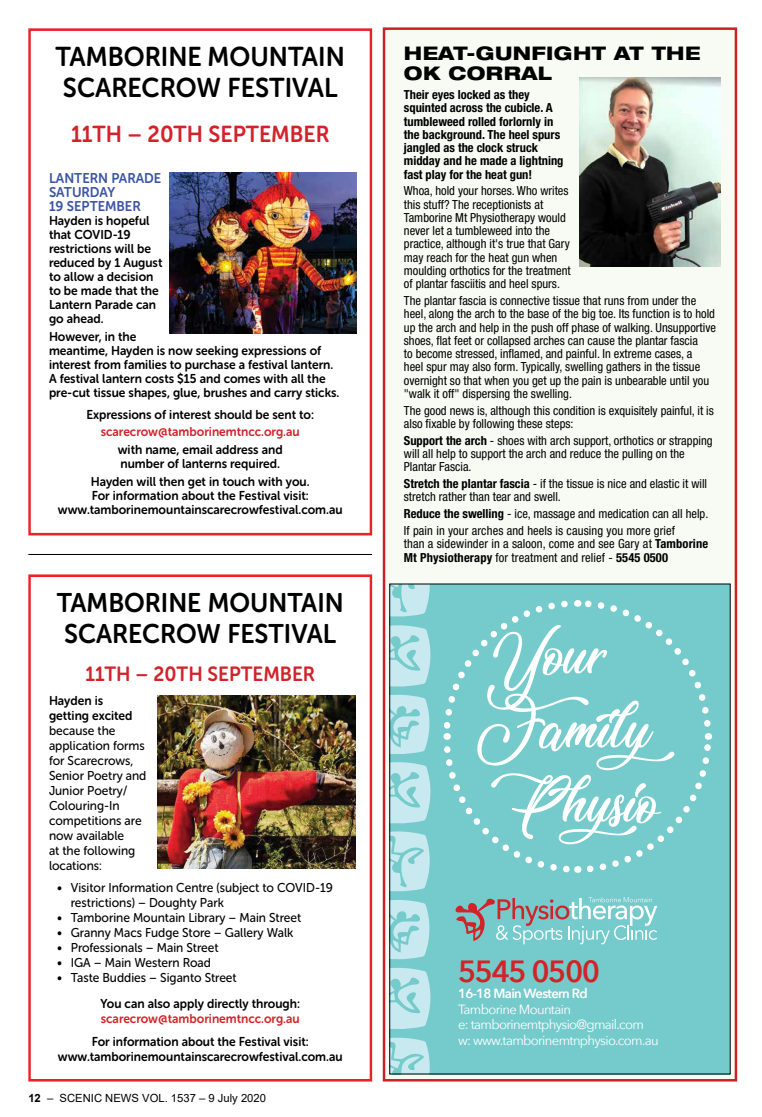
<style>
.page{position:relative;width:762px;height:1117px;background:#fff}
.page>*{position:absolute;margin:0;border:0;box-sizing:border-box;transform-origin:0 0}
.t1{font:61.62px/74px "Lovely Home";color:#fff}
.t2{font:600 30.5px "Avenir Next";letter-spacing:-.05em;color:#d12429}
.t3{font:27.12px/30.6px "Museo Sans Rounded 700";color:#000;scale:.95 1}
.t4{font:26.88px/30.6px "Museo Sans Rounded 700";color:#000;scale:.95 1}
.t5{font:23px "Museo Sans Rounded 700";color:#d2232a;scale:.95 1}
.t6{font:20.38px "Museo Sans Rounded 700";color:#d2232a;scale:.95 1}
.t7{font:800 expanded 18.75px/20px "Helvetica Neue LT Std";letter-spacing:.02em;color:#000}
.t8{font:14px/14px "Museo Sans Rounded 700";color:#3c54a5;scale:.95 1}
.t9{font:13.25px/16px "Avenir Next";letter-spacing:-.05em;color:#fff}
.t10{font:12.75px/14px "Museo Sans Rounded 700";color:#000;text-align:center;scale:.95 1}
.t11{font:12.75px/15px "Museo Sans Rounded 500";color:#000;scale:.95 1}
.t12{font:condensed 12.5px/13.2px "Helvetica Neue LT Std";color:#000}
.t13{font:700 condensed 12.5px/13.2px "Helvetica Neue LT Std";color:#000}
.t14{font:11.25px "Arial";color:#000}
.s1{color:#d2232a}
.s2{font-family:"Museo Sans Rounded 700"}
.s3{font-family:"Museo Sans Rounded 500"}
.s4{font-weight:700}
.s5{font-weight:600}
</style>
<div class="page">
<hr style="left:761px;top:0;width:1px;height:109px;background:#652c3a">
<div style="left:384px;top:29px;width:352px;height:1050px;background:#f8fbf3"></div>
<div style="left:383px;top:27px;width:354px;height:1054px;border:2px solid #ca2026"></div>
<div style="left:390px;top:584px;width:340px;height:489px;background:#75cbcb"></div>
<svg style="left:455px;top:897px;width:202px;height:47px"></svg>
<svg style="left:391px;top:762px;width:40px;height:62px"></svg>
<svg style="left:391px;top:831px;width:39px;height:61px"></svg>
<svg style="left:391px;top:1037px;width:39px;height:34px"></svg>
<svg style="left:391px;top:585px;width:39px;height:32px"></svg>
<svg style="left:391px;top:900px;width:39px;height:59px"></svg>
<svg style="left:391px;top:967px;width:40px;height:62px"></svg>
<svg style="left:391px;top:625px;width:40px;height:62px"></svg>
<svg style="left:391px;top:694px;width:39px;height:60px"></svg>
<svg style="left:443px;top:600px;width:270px;height:273px"></svg>
<img style="left:579px;top:77px;width:141px;height:190px">
<div style="left:28px;top:28px;width:344px;height:507px;border:2px solid #ed2124"></div>
<img style="left:170px;top:173px;width:187px;height:160px">
<div style="left:28px;top:574px;width:344px;height:507px;border:2px solid #ed2124"></div>
<img style="left:158px;top:695px;width:197px;height:173px">
<hr style="left:28px;top:554px;width:344px;height:1px;background:#000">
<p class="t3" style="left:56px;top:42px;width:306px">TAMBORINE MOUNTAIN<br>SCARECROW FESTIVAL</p>
<p class="t5" style="left:71px;top:121px;width:273px">11TH – 20TH SEPTEMBER</p>
<p class="t8" style="left:49px;top:171px;width:120px">LANTERN PARADE<br>SATURDAY<br>19 SEPTEMBER</p>
<p class="t10" style="left:49px;top:213px;width:121px;text-align:left">Hayden is hopeful that COVID-19 restrictions will be reduced by 1 August to allow a decision to be made that the<br>Lantern Parade can go ahead.</p>
<p class="t10" style="left:49px;top:329px;width:307px;text-align:left">However, in the<br>meantime, Hayden is now seeking expressions of interest from families to purchase a festival lantern.<br>A festival lantern costs $15 and comes with all the pre-cut tissue shapes, glue, brushes and carry sticks.</p>
<p class="t10" style="left:86px;top:405px;width:241px;line-height:17.6px">Expressions of interest should be sent to: <span class="s1">scarecrow@tamborinemtncc.org.au<br></span>with name, email address and</p>
<p class="t10" style="left:91px;top:454px;width:232px;line-height:17.6px">number of lanterns required.<br>Hayden will then get in touch with you.</p>
<p class="t10" style="left:58px;top:488px;width:301px">For information about the Festival visit: www.tamborinemountainscarecrowfestival.com.au</p>
<p class="t4" style="left:57px;top:587px;width:304px">TAMBORINE MOUNTAIN<br>SCARECROW FESTIVAL</p>
<p class="t6" style="left:85px;top:662px;width:243px">11TH – 20TH SEPTEMBER</p>
<p class="t11" style="left:49px;top:693px;width:104px"><span class="s2">Hayden is getting excited </span>because the application forms for Scarecrows,<br>Senior Poetry and<br>Junior Poetry/<br>Colouring-In competitions are now available<br>at the following locations:</p>
<p class="t11" style="left:71px;top:879px;width:277px;text-indent:-14px">• Visitor Information Centre (subject to COVID-19 restrictions) – Doughty Park</p>
<p class="t11" style="left:57px;top:909px;width:258px">• Tamborine Mountain Library – Main Street</p>
<p class="t11" style="left:57px;top:924px;width:250px">• Granny Macs Fudge Store – Gallery Walk</p>
<p class="t11" style="left:57px;top:939px;width:171px">• Professionals – Main Street</p>
<p class="t11" style="left:57px;top:954px;width:163px">• IGA – Main Western Road</p>
<p class="t10" style="left:100px;top:963px;width:212px;line-height:26.1px;text-align:left;text-indent:-43px"><span class="s3">• Taste Buddies – Siganto Street<br></span>You can also apply directly through:</p>
<p class="t10" style="left:92px;top:1007px;width:230px;line-height:22.5px"><span class="s1">scarecrow@tamborinemtncc.org.au<br></span>For information about the Festival visit:</p>
<p class="t10" style="left:58px;top:1049px;width:301px">www.tamborinemountainscarecrowfestival.com.au</p>
<p class="t14" style="left:28px;top:1090px;width:239px"><span class="s4">12</span> – SCENIC NEWS VOL. 1537 – 9 July 2020</p>
<p class="t7" style="left:404px;top:43px;width:298px">HEAT-GUNFIGHT AT THE<br>OK CORRAL</p>
<p class="t13" style="left:404px;top:88px;width:161px">Their eyes locked as they squinted across the cubicle. A tumbleweed rolled forlornly in the background. The heel spurs jangled as the clock struck midday and he made a lightning fast play for the heat gun!</p>
<p class="t12" style="left:404px;top:184px;width:168px">Whoa, hold your horses. Who writes this stuff? The receptionists at Tamborine Mt Physiotherapy would never let a tumbleweed into the practice, although it's true that Gary may reach for the heat gun when moulding orthotics for the treatment of plantar fasciitis and heel spurs.</p>
<p class="t12" style="left:404px;top:294px;width:314px">The plantar fascia is connective tissue that runs from under the heel, along the arch to the base of the big toe. Its function is to hold up the arch and help in the push off phase of walking. Unsupportive shoes, flat feet or collapsed arches can cause the plantar fascia<br>to become stressed, inflamed, and painful. In extreme cases, a<br>heel spur may also form. Typically, swelling gathers in the tissue overnight so that when you get up the pain is unbearable until you "walk it off" dispersing the swelling.</p>
<p class="t12" style="left:404px;top:403px;width:311px">The good news is, although this condition is exquisitely painful, it is also fixable by following these steps:</p>
<p class="t12" style="left:404px;top:433px;width:310px"><span class="s4">Support the arch</span> - shoes with arch support, orthotics or strapping will all help to support the arch and reduce the pulling on the<br>Plantar Fascia.</p>
<p class="t12" style="left:404px;top:477px;width:305px"><span class="s4">Stretch the plantar fascia</span> - if the tissue is nice and elastic it will stretch rather than tear and swell.</p>
<p class="t12" style="left:404px;top:507px;width:306px"><span class="s4">Reduce the swelling</span> - ice, massage and medication can all help.</p>
<p class="t12" style="left:404px;top:523px;width:306px;line-height:13.8px">If pain in your arches and heels is causing you more grief<br>than a sidewinder in a saloon, come and see Gary at <span class="s4">Tamborine<br>Mt Physiotherapy</span> for treatment and relief - <span class="s4">5545 0500</span></p>
<p class="t1" style="left:474px;top:615px;width:233px">Your<br>Family<br>Physio</p>
<p class="t2" style="left:458px;top:944px;width:144px">5545 0500</p>
<p class="t9" style="left:458px;top:984px;width:202px"><span class="s5">16-18 Main Western Rd<br></span>Tamborine Mountain<br>e: tamborinemtphysio@gmail.com w: www.tamborinemtnphysio.com.au</p>
</div>
